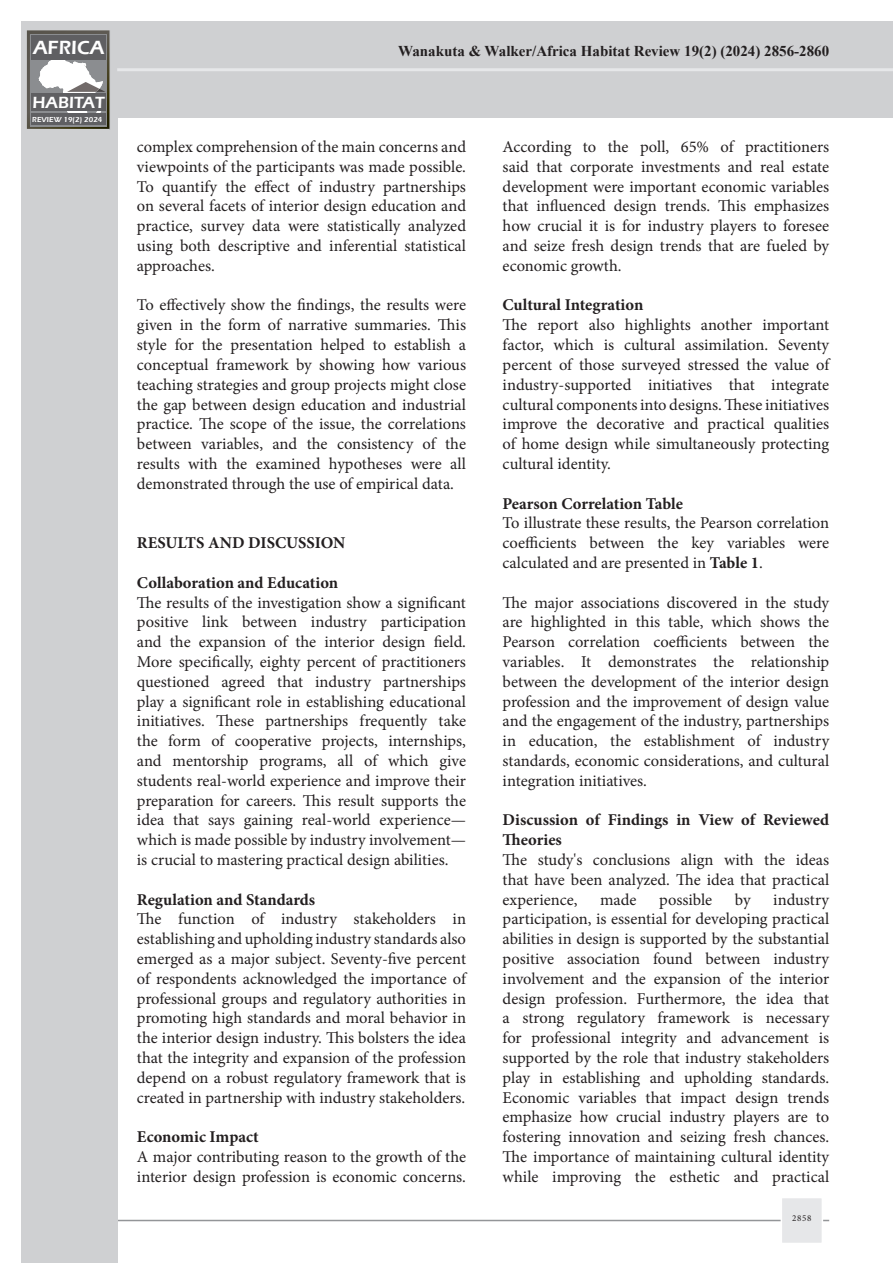
<style>
.page{position:relative;width:893px;height:1263px;background:#fff}
.page>*{position:absolute;margin:0;border:0;box-sizing:border-box;transform-origin:0 0}
.t1{font:600 19.65px "Eras ITC";color:#fff}
.t2{font:600 16.65px "Eras ITC";color:#fff}
.t3{font:16.5px/19.8px "Minion Pro";color:#231f20;text-align:justify}
.t4{font:700 16.5px/19.8px "Minion Pro";color:#231f20}
.t5{font:700 15px "Times New Roman";color:#231f20}
.t6{font:12.75px "Arial";color:#231f20}
.t7{font:9px "Minion Pro";color:#231f20}
.t8{font:600 7.5px "Eras ITC";color:#fff}
.s1{font-weight:700}
</style>
<div class="page">
<hr style="left:64px;top:1220px;width:765px;height:1px;background:#939598">
<div style="left:116px;top:21px;width:777px;height:96px;background:#cfd0d2"></div>
<div style="left:21px;top:21px;width:96px;height:1242px;background:#cfd0d2"></div>
<hr style="left:117px;top:68px;width:776px;height:3px;background:#e6e7e9">
<svg style="left:27px;top:30px;width:83px;height:100px"></svg>
<div style="left:781px;top:1197px;width:42px;height:47px;background:#e6e7e9;border:2px solid #fff"></div>
<p class="t1" style="left:33px;top:37px;width:73px">AFRICA</p>
<p class="t2" style="left:32px;top:93px;width:74px">HABITAT</p>
<p class="t8" style="left:32px;top:115px;width:72px">REVIEW 19(2) 2024</p>
<p class="t5" style="left:398px;top:40px;width:432px">Wanakuta &amp; Walker/Africa Habitat Review 19(2) (2024) 2856-2860</p>
<p class="t3" style="left:137px;top:137px;width:331px">complex comprehension of the main concerns and viewpoints of the participants was made possible.<br>To quantify the effect of industry partnerships on several facets of interior design education and practice, survey data were statistically analyzed using both descriptive and inferential statistical approaches.</p>
<p class="t3" style="left:137px;top:295px;width:331px">To effectively show the findings, the results were given in the form of narrative summaries. This style for the presentation helped to establish a conceptual framework by showing how various teaching strategies and group projects might close the gap between design education and industrial practice. The scope of the issue, the correlations between variables, and the consistency of the results with the examined hypotheses were all demonstrated through the use of empirical data.</p>
<p class="t4" style="left:137px;top:533px;width:210px">RESULTS AND DISCUSSION</p>
<p class="t4" style="left:137px;top:572px;width:203px">Collaboration and Education</p>
<p class="t3" style="left:137px;top:592px;width:331px">The results of the investigation show a significant positive link between industry participation and the expansion of the interior design field.<br>More specifically, eighty percent of practitioners questioned agreed that industry partnerships play a significant role in establishing educational initiatives. These partnerships frequently take the form of cooperative projects, internships, and mentorship programs, all of which give students real-world experience and improve their preparation for careers. This result supports the idea that says gaining real-world experience— which is made possible by industry involvement— is crucial to mastering practical design abilities.</p>
<p class="t4" style="left:137px;top:889px;width:180px">Regulation and Standards</p>
<p class="t3" style="left:137px;top:909px;width:331px">The function of industry stakeholders in establishing and upholding industry standards also emerged as a major subject. Seventy-five percent of respondents acknowledged the importance of professional groups and regulatory authorities in promoting high standards and moral behavior in the interior design industry. This bolsters the idea that the integrity and expansion of the profession depend on a robust regulatory framework that is created in partnership with industry stakeholders.</p>
<p class="t4" style="left:137px;top:1127px;width:123px">Economic Impact</p>
<p class="t3" style="left:137px;top:1147px;width:331px">A major contributing reason to the growth of the interior design profession is economic concerns.</p>
<p class="t3" style="left:503px;top:137px;width:328px">According to the poll, 65% of practitioners said that corporate investments and real estate development were important economic variables that influenced design trends. This emphasizes how crucial it is for industry players to foresee and seize fresh design trends that are fueled by economic growth.</p>
<p class="t4" style="left:503px;top:295px;width:142px">Cultural Integration</p>
<p class="t3" style="left:503px;top:315px;width:328px">The report also highlights another important factor, which is cultural assimilation. Seventy percent of those surveyed stressed the value of industry-supported initiatives that integrate cultural components into designs. These initiatives improve the decorative and practical qualities of home design while simultaneously protecting cultural identity.</p>
<p class="t4" style="left:503px;top:493px;width:182px">Pearson Correlation Table</p>
<p class="t3" style="left:503px;top:513px;width:328px">To illustrate these results, the Pearson correlation coefficients between the key variables were calculated and are presented in <span class="s1">Table 1</span>.</p>
<p class="t3" style="left:503px;top:592px;width:328px">The major associations discovered in the study are highlighted in this table, which shows the Pearson correlation coefficients between the variables. It demonstrates the relationship between the development of the interior design profession and the improvement of design value and the engagement of the industry, partnerships in education, the establishment of industry standards, economic considerations, and cultural integration initiatives.</p>
<p class="t4" style="left:503px;top:810px;width:328px">Discussion of Findings in View of Reviewed<br>Theories</p>
<p class="t3" style="left:503px;top:850px;width:328px">The study's conclusions align with the ideas that have been analyzed. The idea that practical experience,</p>
<p class="t3" style="left:503px;top:889px;width:328px;text-indent:271px">industry participation, is essential for developing practical abilities in design is supported by the substantial positive association found between industry involvement and the expansion of the interior design profession. Furthermore, the idea that a strong regulatory framework is necessary for professional integrity and advancement is supported by the role that industry stakeholders play in establishing and upholding standards.<br>Economic variables that impact design trends emphasize how crucial industry players are to fostering innovation and seizing fresh chances.<br>The importance of maintaining cultural identity while improving the esthetic and practical</p>
<p class="t3" style="left:600px;top:889px;width:38px">made</p>
<p class="t3" style="left:659px;top:889px;width:55px">possible</p>
<p class="t3" style="left:735px;top:889px;width:17px">by</p>
<p class="t6" style="left:789px;top:1210px;width:27px">2858</p>
<p class="t7" style="left:792px;top:1212px;width:21px">2858</p>
</div>
